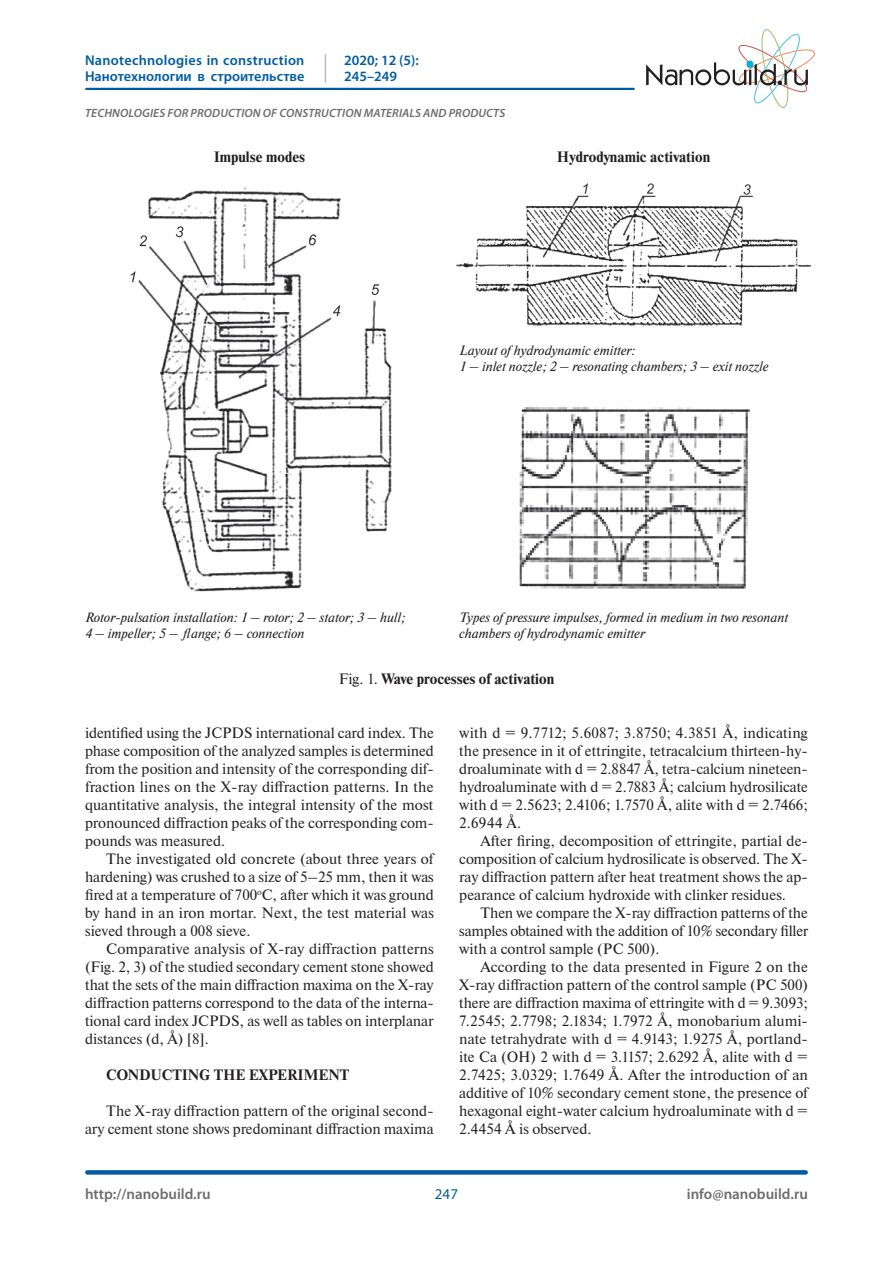
<style>
.page{position:relative;width:893px;height:1263px;background:#fff}
.page>*{position:absolute;margin:0;border:0;box-sizing:border-box;transform-origin:0 0}
.t1{font:15px/18px "Newton";color:#231f20;text-align:justify}
.t2{font:700 15px "Newton";color:#231f20}
.t3{font:600 15px "Myriad Pro";color:#6c6d70}
.t4{font:15px "Myriad Pro";color:#015ca3}
.t5{font:600 14.25px/16.5px "Myriad Pro";letter-spacing:.005em;color:#015ca3}
.t6{font:italic 13.5px/16.2px "Newton";color:#231f20}
.t7{font:italic 600 12px "Myriad Pro";letter-spacing:.01em;color:#6c6d70}
.s1{font-weight:400}
</style>
<div class="page">
<svg style="left:646px;top:29px;width:169px;height:79px"></svg>
<hr style="left:86px;top:88px;width:548px;height:2px;background:#015ca3">
<div style="left:87px;top:1170px;width:719px;height:5px;background:#015ca3"></div>
<svg style="left:325px;top:55px;width:1px;height:27px"></svg>
<img style="left:130px;top:187px;width:262px;height:405px">
<img style="left:456px;top:183px;width:355px;height:143px">
<img style="left:519px;top:407px;width:231px;height:182px">
<p class="t5" style="left:85px;top:51px;width:221px">Nanotechnologies in construction<br>Нанотехнологии в строительстве</p>
<p class="t5" style="left:344px;top:51px;width:76px">2020; 12 (5):<br>245–249</p>
<p class="t7" style="left:85px;top:105px;width:422px">TECHNOLOGIES FOR PRODUCTION OF CONSTRUCTION MATERIALS AND PRODUCTS</p>
<p class="t2" style="left:214px;top:148px;width:93px">Impulse modes</p>
<p class="t2" style="left:557px;top:148px;width:155px">Hydrodynamic activation</p>
<p class="t6" style="left:459px;top:342px;width:311px">Layout of hydrodynamic emitter:<br>1 – inlet nozzle; 2 – resonating chambers; 3 – exit nozzle</p>
<p class="t6" style="left:85px;top:609px;width:322px">Rotor-pulsation installation: 1 – rotor; 2 – stator; 3 – hull;<br>4 – impeller; 5 – flange; 6 – connection</p>
<p class="t6" style="left:459px;top:609px;width:330px">Types of pressure impulses, formed in medium in two resonant chambers of hydrodynamic emitter</p>
<p class="t2" style="left:339px;top:670px;width:217px"><span class="s1">Fig. 1.</span> Wave processes of activation</p>
<p class="t1" style="left:85px;top:723px;width:350px">identified using the JCPDS international card index. The phase composition of the analyzed samples is determined from the position and intensity of the corresponding dif&shy;fraction lines on the X-ray diffraction patterns. In the quantitative analysis, the integral intensity of the most pronounced diffraction peaks of the corresponding com&shy;pounds was measured.</p>
<p class="t1" style="left:85px;top:849px;width:350px;text-indent:21px">The investigated old concrete (about three years of hardening) was crushed to a size of 5–25 mm, then it was fired at a temperature of 700<sup>о</sup>C, after which it was ground by hand in an iron mortar. Next, the test material was sieved through a 008 sieve.</p>
<p class="t1" style="left:85px;top:939px;width:350px;text-indent:21px">Comparative analysis of X-ray diffraction patterns (Fig. 2, 3) of the studied secondary cement stone showed that the sets of the main diffraction maxima on the X-ray diffraction patterns correspond to the data of the interna&shy;tional card index JCPDS, as well as tables on interplanar distances (d, Å) [8].</p>
<p class="t2" style="left:106px;top:1066px;width:244px">CONDUCTING THE EXPERIMENT</p>
<p class="t1" style="left:85px;top:1101px;width:350px;text-align:right">The X-ray diffraction pattern of the original second&shy;ary cement stone shows predominant diffraction maxima</p>
<p class="t1" style="left:459px;top:723px;width:350px">with d = 9.7712; 5.6087; 3.8750; 4.3851 Å, indicating the presence in it of ettringite, tetracalcium thirteen-hy&shy;droaluminate with d = 2.8847 Å, tetra-calcium nineteen&shy;hydroaluminate with d = 2.7883 Å; calcium hydrosilicate with d = 2.5623; 2.4106; 1.7570 Å, alite with d = 2.7466; 2.6944 Å.</p>
<p class="t1" style="left:459px;top:831px;width:350px;text-indent:21px">After firing, decomposition of ettringite, partial de&shy;composition of calcium hydrosilicate is observed. The X&shy;ray diffraction pattern after heat treatment shows the ap&shy;pearance of calcium hydroxide with clinker residues.</p>
<p class="t1" style="left:459px;top:903px;width:350px;text-indent:21px">Then we compare the X-ray diffraction patterns of the samples obtained with the addition of 10% secondary filler with a control sample (PC 500).</p>
<p class="t1" style="left:459px;top:957px;width:350px;text-indent:21px">According to the data presented in Figure 2 on the X-ray diffraction pattern of the control sample (PC 500) there are diffraction maxima of ettringite with d = 9.3093; 7.2545; 2.7798; 2.1834; 1.7972 Å, monobarium alumi&shy;nate tetrahydrate with d = 4.9143; 1.9275 Å, portland&shy;ite Ca (OH) 2 with d = 3.1157; 2.6292 Å, alite with d = 2.7425; 3.0329; 1.7649 Å. After the introduction of an additive of 10% secondary cement stone, the presence of hexagonal eight-water calcium hydroaluminate with d = 2.4454 Å is observed.</p>
<p class="t3" style="left:85px;top:1184px;width:127px">http://nanobuild.ru</p>
<p class="t3" style="left:687px;top:1184px;width:123px">info@nanobuild.ru</p>
<p class="t4" style="left:435px;top:1185px;width:25px">247</p>
</div>
